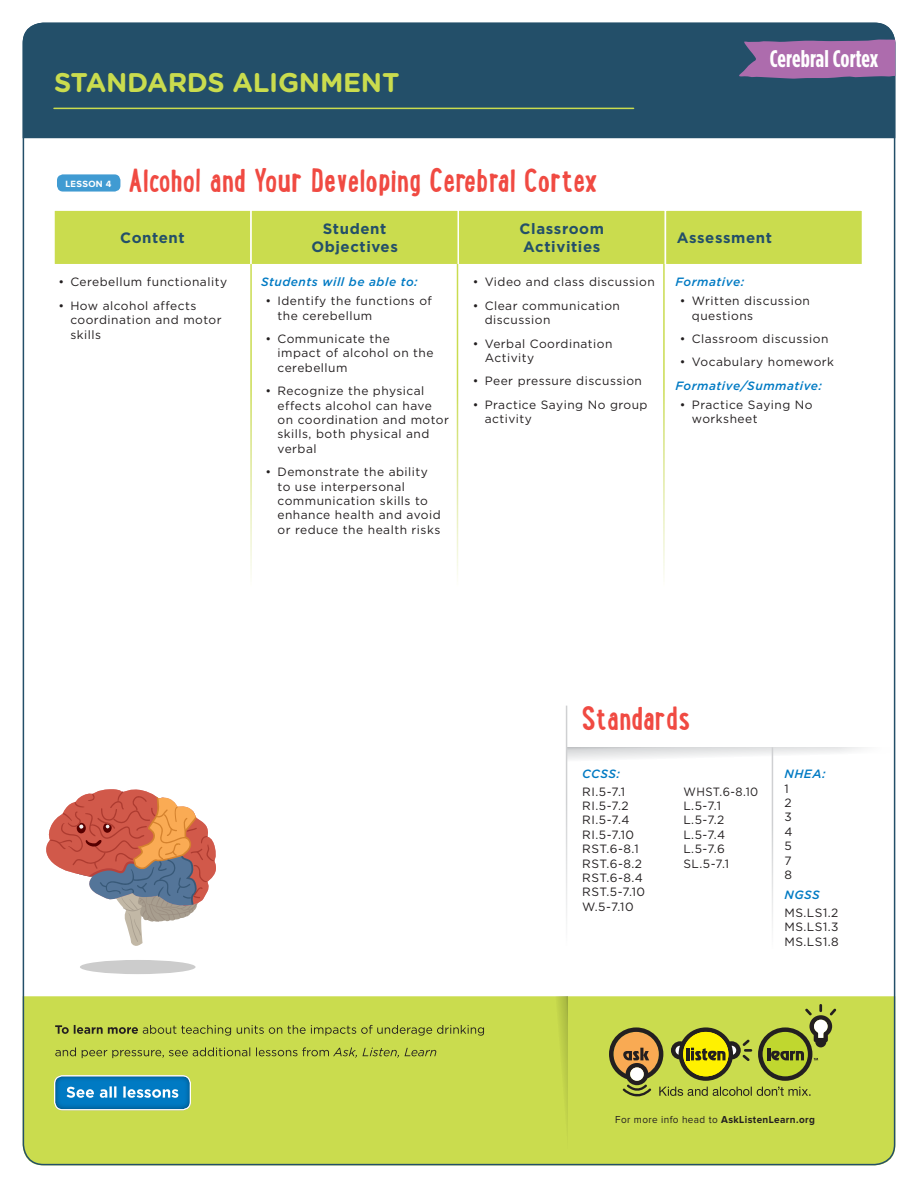
<style>
.page{position:relative;width:918px;height:1188px;background:#fff}
.page>*{position:absolute;margin:0;border:0;box-sizing:border-box;transform-origin:0 0}
.Bullet_Style{font:700 33px "Lunch Box";color:#f04a42}
.t1{font:700 27px "Gotham Rounded";letter-spacing:-.01em;color:#cadc4e}
.Numbered{font:700 24px "Gotham Condensed";color:#fff}
.Numbered-2{font:700 15px "Gotham";letter-spacing:.04em;color:#234f69}
.Numbered-3{font:12px/14.4px "Gotham";letter-spacing:.04em;color:#231f20}
.Numbered-4{font:italic 500 12px "Gotham";letter-spacing:.04em;color:#007ac3}
.Numbered-5{font:12px "Gotham";letter-spacing:.04em;color:#231f20;scale:.94 1}
.t2{font:700 10.5px "Proxima Nova";letter-spacing:.04em;color:#231f20;scale:.95 1}
.t3{font:700 9.3px "Proxima Nova";letter-spacing:.04em;color:#fff}
.s1{font-weight:400}
</style>
<div class="page">
<div style="left:23px;top:996px;width:872px;height:169px;background:#cadc4e"></div>
<div style="left:54px;top:1073px;width:139px;height:38px;background:#231f20;opacity:.75"></div>
<div style="left:54px;top:1075px;width:137px;height:35px;border:1px solid #fff;border-radius:8px"></div>
<svg style="left:55px;top:1047px;width:381px;height:11px;background:#acba45"></svg>
<svg style="left:55px;top:1025px;width:429px;height:11px;background:#a7b544"></svg>
<svg style="left:67px;top:1086px;width:111px;height:12px"></svg>
<svg style="left:539px;top:996px;width:28px;height:155px;background:#c7d94d"></svg>
<svg style="left:609px;top:1004px;width:227px;height:92px;background:#afb541"></svg>
<div style="left:23px;top:23px;width:872px;height:115px;background:#234f69"></div>
<hr style="left:54px;top:108px;width:580px;height:1px;background:#cadc4e">
<div style="left:57px;top:174px;width:63px;height:18px;background:#409bd2;border-radius:6px"></div>
<svg style="left:739px;top:40px;width:156px;height:39px;background:#9b68a4"></svg>
<svg style="left:46px;top:789px;width:170px;height:157px"></svg>
<div style="left:80px;top:960px;width:116px;height:14px;background:#ccc;border-radius:50%"></div>
<div style="left:54px;top:210px;width:197px;height:55px;background:#cadc4e"></div>
<div style="left:53px;top:209px;width:199px;height:56px;border:2px solid #fff"></div>
<div style="left:458px;top:210px;width:207px;height:55px;background:#cadc4e"></div>
<div style="left:458px;top:209px;width:208px;height:56px;border:2px solid #fff"></div>
<div style="left:665px;top:210px;width:197px;height:55px;background:#cadc4e"></div>
<div style="left:665px;top:209px;width:198px;height:56px;border:2px solid #fff"></div>
<div style="left:251px;top:210px;width:207px;height:55px;background:#cadc4e"></div>
<div style="left:250px;top:209px;width:209px;height:56px;border:2px solid #fff"></div>
<hr style="left:250px;top:264px;width:2px;height:343px;background:#fff">
<hr style="left:457px;top:264px;width:1px;height:343px;background:#fff">
<hr style="left:663px;top:264px;width:2px;height:343px;background:#fff">
<h2 class="t1" style="left:54px;top:62px;width:347px">STANDARDS ALIGNMENT</h2>
<p class="Numbered" style="left:770px;top:45px;width:110px">Cerebral Cortex</p>
<p class="t3" style="left:65px;top:179px;width:48px">LESSON 4</p>
<p class="Bullet_Style" style="left:129px;top:156px;width:471px">Alcohol and Your Developing Cerebral Cortex</p>
<p class="Numbered-2" style="left:120px;top:228px;width:66px">Content</p>
<p class="Numbered-2" style="left:323px;top:219px;width:65px">Student</p>
<p class="Numbered-2" style="left:311px;top:237px;width:88px">Objectives</p>
<p class="Numbered-2" style="left:520px;top:219px;width:86px">Classroom</p>
<p class="Numbered-2" style="left:523px;top:237px;width:79px">Activities</p>
<p class="Numbered-3" style="left:58px;top:275px;width:170px">• Cerebellum functionality</p>
<p class="Numbered-3" style="left:70px;top:298px;width:153px;text-indent:-12px">• How alcohol affects coordination and motor skills</p>
<p class="Numbered-4" style="left:261px;top:274px;width:158px">Students will be able to:</p>
<p class="Numbered-3" style="left:278px;top:294px;width:156px;text-indent:-12px">• Identify the functions of the cerebellum</p>
<p class="Numbered-3" style="left:278px;top:331px;width:158px;text-indent:-12px">• Communicate the impact of alcohol on the cerebellum</p>
<p class="Numbered-3" style="left:278px;top:384px;width:173px;text-indent:-12px">• Recognize the physical effects alcohol can have on coordination and motor skills, both physical and verbal</p>
<p class="Numbered-3" style="left:278px;top:465px;width:165px;text-indent:-12px">• Demonstrate the ability to use interpersonal communication skills to enhance health and avoid or reduce the health risks</p>
<p class="Numbered-3" style="left:473px;top:275px;width:184px">• Video and class discussion</p>
<p class="Numbered-3" style="left:485px;top:298px;width:137px;text-indent:-12px">• Clear communication discussion</p>
<p class="Numbered-3" style="left:485px;top:336px;width:129px;text-indent:-12px">• Verbal Coordination<br>Activity</p>
<p class="Numbered-3" style="left:473px;top:374px;width:171px">• Peer pressure discussion</p>
<p class="Numbered-3" style="left:485px;top:397px;width:164px;text-indent:-12px">• Practice Saying No group activity</p>
<p class="Numbered-2" style="left:677px;top:228px;width:97px">Assessment</p>
<p class="Numbered-4" style="left:675px;top:274px;width:70px">Formative:</p>
<p class="Numbered-3" style="left:692px;top:294px;width:120px;text-indent:-12px">• Written discussion questions</p>
<p class="Numbered-3" style="left:680px;top:331px;width:150px">• Classroom discussion</p>
<p class="Numbered-3" style="left:680px;top:355px;width:156px">• Vocabulary homework</p>
<p class="Numbered-4" style="left:675px;top:378px;width:148px">Formative/Summative:</p>
<p class="Numbered-3" style="left:692px;top:397px;width:122px;text-indent:-12px">• Practice Saying No worksheet</p>
<p class="Bullet_Style" style="left:582px;top:694px;width:110px">Standards</p>
<p class="Numbered-4" style="left:582px;top:766px;width:39px">CCSS:</p>
<p class="Numbered-3" style="left:582px;top:784px;width:44px">RI.5-7.1</p>
<p class="Numbered-3" style="left:582px;top:798px;width:48px">RI.5-7.2</p>
<p class="Numbered-3" style="left:582px;top:813px;width:49px">RI.5-7.4</p>
<p class="Numbered-3" style="left:582px;top:827px;width:53px">RI.5-7.10</p>
<p class="Numbered-3" style="left:582px;top:841px;width:58px">RST.6-8.1</p>
<p class="Numbered-3" style="left:582px;top:856px;width:61px">RST.6-8.2</p>
<p class="Numbered-3" style="left:582px;top:870px;width:62px">RST.6-8.4</p>
<p class="Numbered-3" style="left:582px;top:885px;width:64px">RST.5-7.10</p>
<p class="Numbered-3" style="left:582px;top:899px;width:53px">W.5-7.10</p>
<p class="Numbered-5" style="left:683px;top:784px;width:81px">WHST.6-8.10</p>
<p class="Numbered-3" style="left:683px;top:798px;width:39px">L.5-7.1</p>
<p class="Numbered-3" style="left:683px;top:813px;width:43px">L.5-7.2</p>
<p class="Numbered-3" style="left:683px;top:827px;width:43px">L.5-7.4</p>
<p class="Numbered-3" style="left:683px;top:841px;width:43px">L.5-7.6</p>
<p class="Numbered-3" style="left:683px;top:856px;width:47px">SL.5-7.1</p>
<p class="Numbered-4" style="left:784px;top:766px;width:43px">NHEA:</p>
<p class="Numbered-3" style="left:784px;top:781px;width:6px">1</p>
<p class="Numbered-3" style="left:784px;top:795px;width:9px">2</p>
<p class="Numbered-3" style="left:784px;top:810px;width:9px">3</p>
<p class="Numbered-3" style="left:784px;top:824px;width:10px">4</p>
<p class="Numbered-3" style="left:784px;top:838px;width:9px">5</p>
<p class="Numbered-3" style="left:784px;top:853px;width:9px">7</p>
<p class="Numbered-3" style="left:784px;top:867px;width:9px">8</p>
<p class="Numbered-4" style="left:784px;top:887px;width:37px">NGSS</p>
<p class="Numbered-3" style="left:784px;top:905px;width:55px">MS.LS1.2</p>
<p class="Numbered-3" style="left:784px;top:919px;width:56px">MS.LS1.3</p>
<p class="Numbered-3" style="left:784px;top:934px;width:56px">MS.LS1.8</p>
<p class="t2" style="left:615px;top:1114px;width:212px"><span class="s1">For more info head to</span> AskListenLearn.org</p>
</div>
